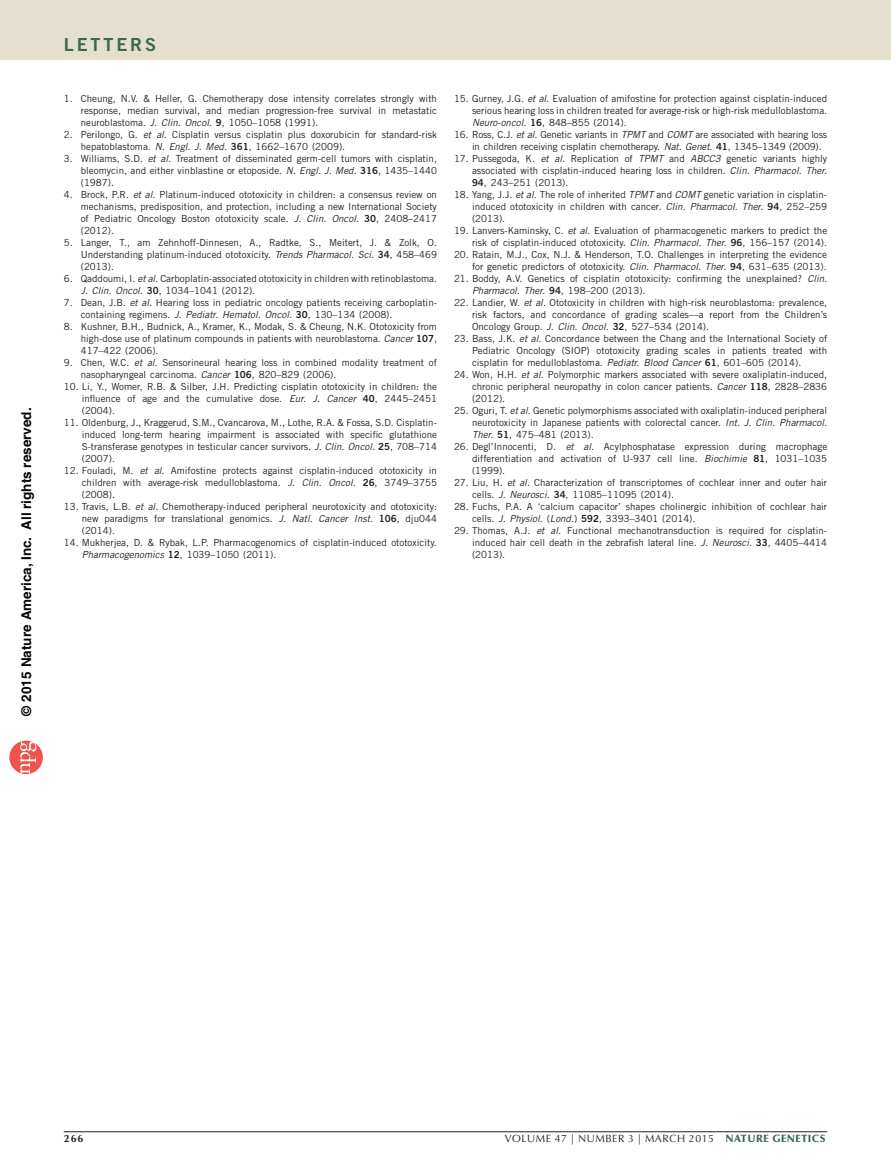
<style>
.page{position:relative;width:891px;height:1175px;background:#fff}
.page>*{position:absolute;margin:0;border:0;box-sizing:border-box;transform-origin:0 0}
.z-HEADER_follow_Left{font:18px "Trade Gothic LT Std Bd 22";letter-spacing:.16em;color:#3b684f}
.t1{font:13.5px "Helvetica Bold 2";color:#040503}
.t2{font:10.5px "Optima LT Std";letter-spacing:.05em;color:#231f20}
.t3{font:700 10.5px "Optima LT Std";color:#231f20}
.pReference2{font:9.75px/12px "Trade Gothic LT Std";color:#231f20;text-align:justify}
.pReference1{font:9.75px/12px "Trade Gothic LT Std";color:#231f20;text-align:justify}
.s1{font-family:"Helvetica";font-weight:700}
.s2{font-style:italic}
.s3{font-family:"Trade Gothic LT Std Bd 22"}
.s4{font-weight:900;color:#3b684f}
</style>
<div class="page">
<svg style="left:9px;top:740px;width:34px;height:34px"></svg>
<hr style="left:64px;top:1131px;width:763px;height:1px;background:#231f20">
<div style="left:0;top:0;width:891px;height:60px;background:#e5e0ce"></div>
<h2 class="t1" style="left:18px;top:715px;width:309px;rotate:-90deg">© 201<span class="s1">5</span> Nature America, Inc. All rights reserved.</h2>
<p class="z-HEADER_follow_Left" style="left:64px;top:33px;width:94px">LETTERS</p>
<p class="pReference1" style="left:81px;top:92px;width:358px;text-indent:-17px">1. Cheung, N.V. &amp; Heller, G. Chemotherapy dose intensity correlates strongly with response, median survival, and median progression-free survival in metastatic neuroblastoma. <span class="s2">J. Clin. Oncol.</span> <span class="s3">9</span>, 1050–1058 (1991).</p>
<p class="pReference1" style="left:81px;top:128px;width:358px;text-indent:-17px">2. Perilongo, G. <span class="s2">et al.</span> Cisplatin versus cisplatin plus doxorubicin for standard-risk hepatoblastoma. <span class="s2">N. Engl. J. Med.</span> <span class="s3">361</span>, 1662–1670 (2009).</p>
<p class="pReference1" style="left:81px;top:152px;width:358px;text-indent:-17px">3. Williams, S.D. <span class="s2">et al.</span> Treatment of disseminated germ-cell tumors with cisplatin, bleomycin, and either vinblastine or etoposide. <span class="s2">N. Engl. J. Med.</span> <span class="s3">316</span>, 1435–1440 (1987).</p>
<p class="pReference1" style="left:81px;top:188px;width:358px;text-indent:-17px">4. Brock, P.R. <span class="s2">et al.</span> Platinum-induced ototoxicity in children: a consensus review on mechanisms, predisposition, and protection, including a new International Society of Pediatric Oncology Boston ototoxicity scale. <span class="s2">J. Clin. Oncol.</span> <span class="s3">30</span>, 2408–2417 (2012).</p>
<p class="pReference1" style="left:81px;top:236px;width:358px;text-indent:-17px">5. Langer, T., am Zehnhoff-Dinnesen, A., Radtke, S., Meitert, J. &amp; Zolk, O.<br>Understanding platinum-induced ototoxicity. <span class="s2">Trends Pharmacol. Sci.</span> <span class="s3">34</span>, 458–469 (2013).</p>
<p class="pReference1" style="left:81px;top:272px;width:358px;text-indent:-17px">6. Qaddoumi, I. <span class="s2">et al.</span> Carboplatin-associated ototoxicity in children with retinoblastoma.<br><span class="s2">J. Clin. Oncol.</span> <span class="s3">30</span>, 1034–1041 (2012).</p>
<p class="pReference1" style="left:81px;top:296px;width:358px;text-indent:-17px">7. Dean, J.B. <span class="s2">et al.</span> Hearing loss in pediatric oncology patients receiving carboplatin&shy;containing regimens. <span class="s2">J. Pediatr. Hematol. Oncol.</span> <span class="s3">30</span>, 130–134 (2008).</p>
<p class="pReference1" style="left:81px;top:320px;width:358px;text-indent:-17px">8. Kushner, B.H., Budnick, A., Kramer, K., Modak, S. &amp; Cheung, N.K. Ototoxicity from high-dose use of platinum compounds in patients with neuroblastoma. <span class="s2">Cancer</span> <span class="s3">107</span>, 417–422 (2006).</p>
<p class="pReference1" style="left:81px;top:356px;width:358px;text-indent:-17px">9. Chen, W.C. <span class="s2">et al.</span> Sensorineural hearing loss in combined modality treatment of nasopharyngeal carcinoma. <span class="s2">Cancer</span> <span class="s3">106</span>, 820–829 (2006).</p>
<p class="pReference2" style="left:82px;top:380px;width:357px;text-indent:-18px">10. Li, Y., Womer, R.B. &amp; Silber, J.H. Predicting cisplatin ototoxicity in children: the influence of age and the cumulative dose. <span class="s2">Eur. J. Cancer</span> <span class="s3">40</span>, 2445–2451 (2004).</p>
<p class="pReference2" style="left:82px;top:416px;width:357px;text-indent:-18px">11. Oldenburg, J., Kraggerud, S.M., Cvancarova, M., Lothe, R.A. &amp; Fossa, S.D. Cisplatin&shy;induced long-term hearing impairment is associated with specific glutathione S-transferase genotypes in testicular cancer survivors. <span class="s2">J. Clin. Oncol.</span> <span class="s3">25</span>, 708–714 (2007).</p>
<p class="pReference2" style="left:82px;top:464px;width:357px;text-indent:-18px">12. Fouladi, M. <span class="s2">et al.</span> Amifostine protects against cisplatin-induced ototoxicity in children with average-risk medulloblastoma. <span class="s2">J. Clin. Oncol.</span> <span class="s3">26</span>, 3749–3755 (2008).</p>
<p class="pReference2" style="left:82px;top:500px;width:357px;text-indent:-18px">13. Travis, L.B. <span class="s2">et al.</span> Chemotherapy-induced peripheral neurotoxicity and ototoxicity: new paradigms for translational genomics. <span class="s2">J. Natl. Cancer Inst.</span> <span class="s3">106</span>, dju044 (2014).</p>
<p class="pReference2" style="left:82px;top:536px;width:357px;text-indent:-18px">14. Mukherjea, D. &amp; Rybak, L.P. Pharmacogenomics of cisplatin-induced ototoxicity.<br><span class="s2">Pharmacogenomics</span> <span class="s3">12</span>, 1039–1050 (2011).</p>
<p class="pReference2" style="left:472px;top:92px;width:357px;text-indent:-18px">15. Gurney, J.G. <span class="s2">et al.</span> Evaluation of amifostine for protection against cisplatin-induced serious hearing loss in children treated for average-risk or high-risk medulloblastoma.<br><span class="s2">Neuro-oncol.</span> <span class="s3">16</span>, 848–855 (2014).</p>
<p class="pReference2" style="left:472px;top:128px;width:357px;text-indent:-18px">16. Ross, C.J. <span class="s2">et al.</span> Genetic variants in <span class="s2">TPMT</span> and <span class="s2">COMT</span> are associated with hearing loss in children receiving cisplatin chemotherapy. <span class="s2">Nat. Genet.</span> <span class="s3">41</span>, 1345–1349 (2009).</p>
<p class="pReference2" style="left:472px;top:152px;width:357px;text-indent:-18px">17. Pussegoda, K. <span class="s2">et al.</span> Replication of <span class="s2">TPMT</span> and <span class="s2">ABCC3</span> genetic variants highly associated with cisplatin-induced hearing loss in children. <span class="s2">Clin. Pharmacol. Ther.<br></span><span class="s3">94</span>, 243–251 (2013).</p>
<p class="pReference2" style="left:472px;top:188px;width:357px;text-indent:-18px">18. Yang, J.J. <span class="s2">et al.</span> The role of inherited <span class="s2">TPMT</span> and <span class="s2">COMT</span> genetic variation in cisplatin&shy;induced ototoxicity in children with cancer. <span class="s2">Clin. Pharmacol. Ther.</span> <span class="s3">94</span>, 252–259 (2013).</p>
<p class="pReference2" style="left:454px;top:224px;width:375px;text-align:right">19. Lanvers-Kaminsky, C. <span class="s2">et al.</span> Evaluation of pharmacogenetic markers to predict the risk of cisplatin-induced ototoxicity. <span class="s2">Clin. Pharmacol. Ther.</span> <span class="s3">96</span>, 156–157 (2014).</p>
<p class="pReference2" style="left:454px;top:248px;width:375px;text-align:right">20. Ratain, M.J., Cox, N.J. &amp; Henderson, T.O. Challenges in interpreting the evidence for genetic predictors of ototoxicity. <span class="s2">Clin. Pharmacol. Ther.</span> <span class="s3">94</span>, 631–635 (2013).</p>
<p class="pReference2" style="left:472px;top:272px;width:357px;text-indent:-18px">21. Boddy, A.V. Genetics of cisplatin ototoxicity: confirming the unexplained? <span class="s2">Clin.<br>Pharmacol. Ther.</span> <span class="s3">94</span>, 198–200 (2013).</p>
<p class="pReference2" style="left:472px;top:296px;width:357px;text-indent:-18px">22. Landier, W. <span class="s2">et al.</span> Ototoxicity in children with high-risk neuroblastoma: prevalence, risk factors, and concordance of grading scales—a report from the Children’s Oncology Group. <span class="s2">J. Clin. Oncol.</span> <span class="s3">32</span>, 527–534 (2014).</p>
<p class="pReference2" style="left:472px;top:332px;width:357px;text-indent:-18px">23. Bass, J.K. <span class="s2">et al.</span> Concordance between the Chang and the International Society of Pediatric Oncology (SIOP) ototoxicity grading scales in patients treated with cisplatin for medulloblastoma. <span class="s2">Pediatr. Blood Cancer</span> <span class="s3">61</span>, 601–605 (2014).</p>
<p class="pReference2" style="left:472px;top:368px;width:357px;text-indent:-18px">24. Won, H.H. <span class="s2">et al.</span> Polymorphic markers associated with severe oxaliplatin-induced, chronic peripheral neuropathy in colon cancer patients. <span class="s2">Cancer</span> <span class="s3">118</span>, 2828–2836 (2012).</p>
<p class="pReference2" style="left:472px;top:404px;width:357px;text-indent:-18px">25. Oguri, T. <span class="s2">et al.</span> Genetic polymorphisms associated with oxaliplatin-induced peripheral neurotoxicity in Japanese patients with colorectal cancer. <span class="s2">Int. J. Clin. Pharmacol.<br>Ther.</span> <span class="s3">51</span>, 475–481 (2013).</p>
<p class="pReference2" style="left:472px;top:440px;width:357px;text-indent:-18px">26. Degl’Innocenti, D. <span class="s2">et al.</span> Acylphosphatase expression during macrophage differentiation and activation of U-937 cell line. <span class="s2">Biochimie</span> <span class="s3">81</span>, 1031–1035 (1999).</p>
<p class="pReference2" style="left:472px;top:476px;width:357px;text-indent:-18px">27. Liu, H. <span class="s2">et al.</span> Characterization of transcriptomes of cochlear inner and outer hair cells. <span class="s2">J. Neurosci.</span> <span class="s3">34</span>, 11085–11095 (2014).</p>
<p class="pReference2" style="left:472px;top:500px;width:357px;text-indent:-18px">28. Fuchs, P.A. A ‘calcium capacitor’ shapes cholinergic inhibition of cochlear hair cells. <span class="s2">J. Physiol.</span> (<span class="s2">Lond</span>.) <span class="s3">592</span>, 3393–3401 (2014).</p>
<p class="pReference2" style="left:472px;top:524px;width:357px;text-indent:-18px">29. Thomas, A.J. <span class="s2">et al.</span> Functional mechanotransduction is required for cisplatin&shy;induced hair cell death in the zebrafish lateral line. <span class="s2">J. Neurosci.</span> <span class="s3">33</span>, 4405–4414 (2013).</p>
<p class="t3" style="left:64px;top:1132px;width:21px">266</p>
<p class="t2" style="left:505px;top:1132px;width:322px">VOLUME 47 | NUMBER 3 | MARCH 2015 <span class="s4">NATURE GENETICS</span></p>
</div>
